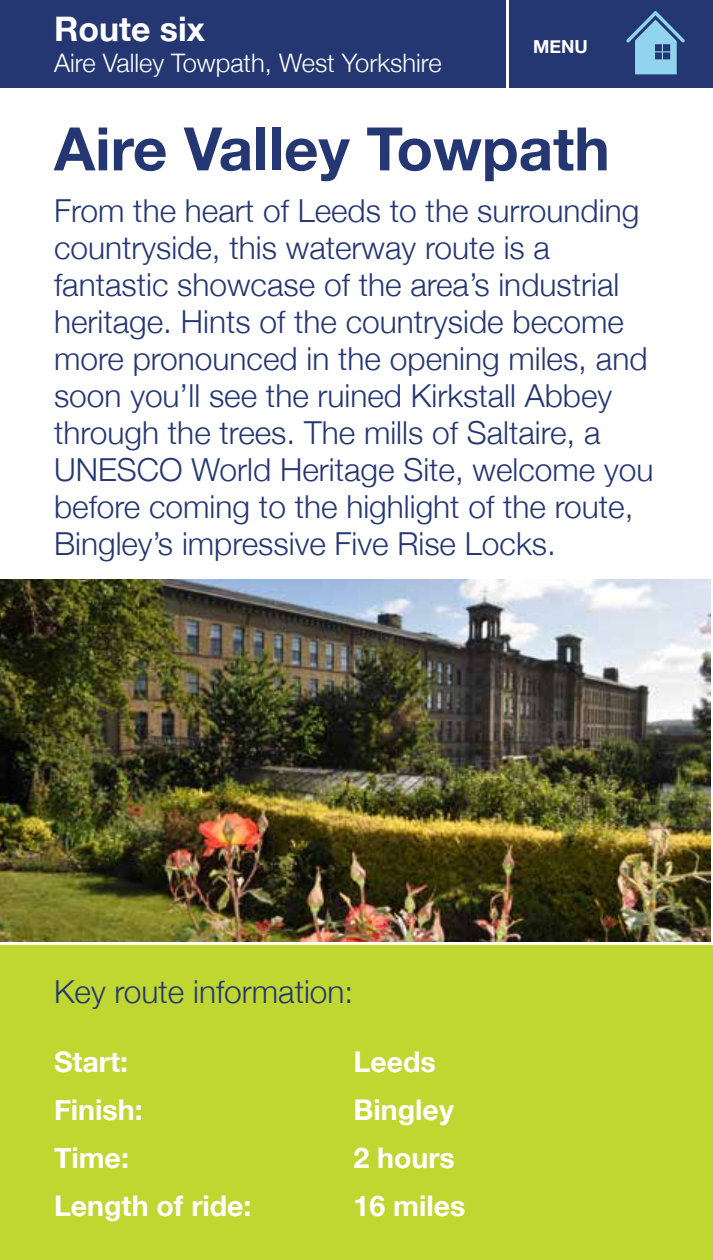
<style>
.page{position:relative;width:713px;height:1260px;background:#fff}
.page>*{position:absolute;margin:0;border:0;box-sizing:border-box;transform-origin:0 0}
.t1{font:700 60px "Helvetica Neue";color:#253773}
.t2{font:700 33.75px "Helvetica Neue";color:#fff}
.t3{font:300 31.65px/36.9px "Helvetica Neue";color:#253773}
.t4{font:700 28.5px/47.8px "Helvetica Neue";color:#fff}
.t5{font:300 25.5px "Helvetica Neue";color:#fff}
.t6{font:700 18px "Helvetica Neue";color:#fff}
</style>
<div class="page">
<div style="left:509px;top:0;width:203px;height:88px;background:#253773"></div>
<svg style="left:626px;top:12px;width:58px;height:62px"></svg>
<img style="left:0;top:579px;width:710px;height:362px">
<div style="left:0;top:0;width:505px;height:88px;background:#253773"></div>
<div style="left:0;top:945px;width:712px;height:315px;background:#c0d631"></div>
<p class="t2" style="left:54px;top:2px;width:152px">Route six</p>
<p class="t5" style="left:54px;top:42px;width:389px">Aire Valley Towpath, West Yorkshire</p>
<p class="t6" style="left:533px;top:32px;width:56px">MENU</p>
<h1 class="t1" style="left:54px;top:102px;width:557px">Aire Valley Towpath</h1>
<p class="t3" style="left:54px;top:190px;width:601px">From the heart of Leeds to the surrounding countryside, this waterway route is a fantastic showcase of the area’s industrial heritage. Hints of the countryside become more pronounced in the opening miles, and soon you’ll see the ruined Kirkstall Abbey through the trees. The mills of Saltaire, a UNESCO World Heritage Site, welcome you before coming to the highlight of the route, Bingley’s impressive Five Rise Locks.</p>
<p class="t3" style="left:54px;top:971px;width:301px">Key route information:</p>
<p class="t4" style="left:54px;top:1039px;width:199px">Start:<br>Finish:<br>Time:<br>Length of ride:</p>
<p class="t4" style="left:353px;top:1039px;width:113px">Leeds<br>Bingley<br>2 hours<br>16 miles</p>
</div>
